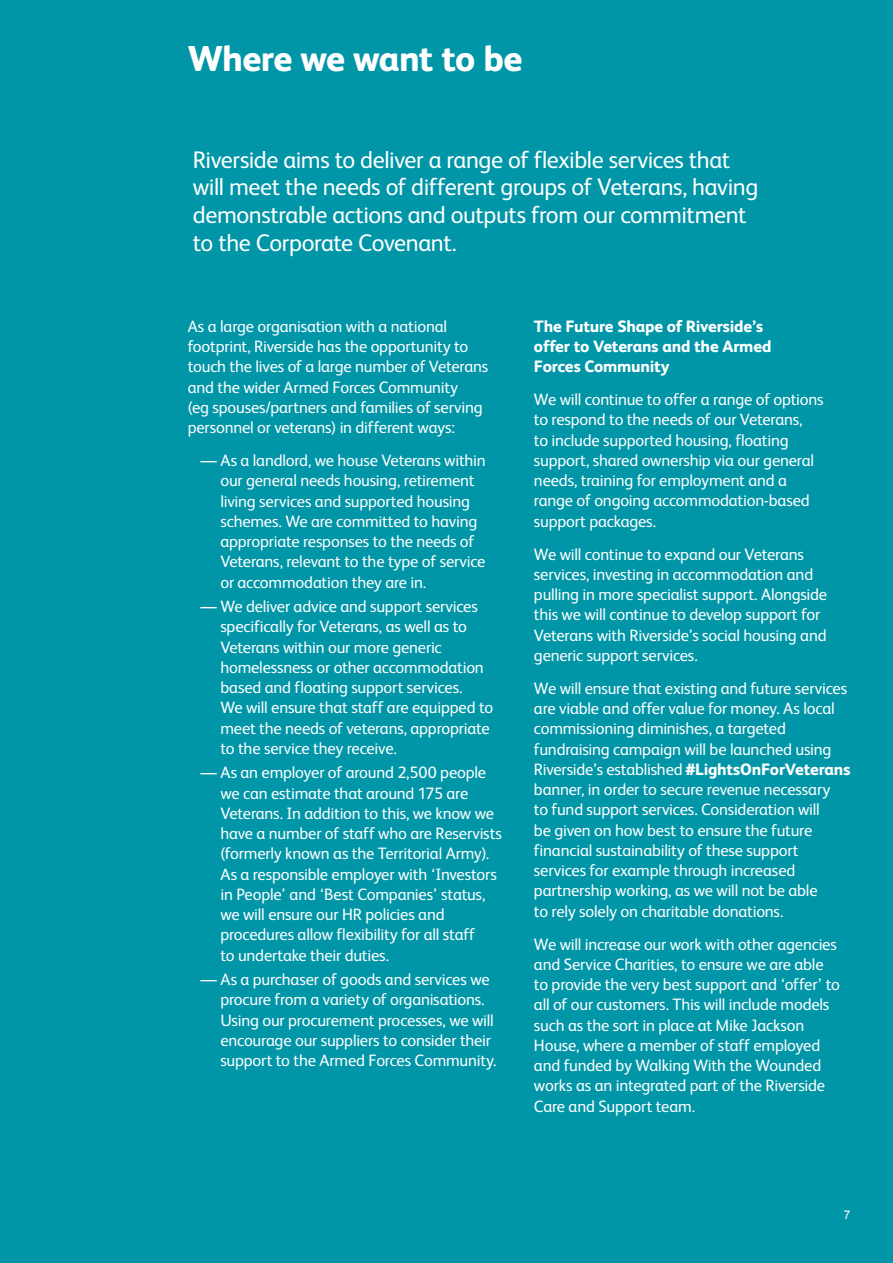
<style>
.page{position:relative;width:893px;height:1263px;background:#0096a8}
.page>*{position:absolute;margin:0;border:0;box-sizing:border-box;transform-origin:0 0}
.t1{font:800 36px "FS Albert";letter-spacing:-.02em;color:#fff}
.t2{font:24px/27.8px "FS Albert";letter-spacing:-.015em;color:#fff}
.t3{font:16.5px/20.2px "FS Albert";letter-spacing:-.01em;color:#fff}
.t4{font:800 16.5px/20.2px "FS Albert";letter-spacing:-.015em;color:#fff}
.t5{font:12px "Arial";color:#fff}
.s1{font-weight:800}
</style>
<div class="page">
<h1 class="t1" style="left:188px;top:37px;width:336px">Where we want to be</h1>
<h2 class="t2" style="left:193px;top:145px;width:567px">Riverside aims to deliver a range of flexible services that will meet the needs of different groups of Veterans, having demonstrable actions and outputs from our commitment to the Corporate Covenant.</h2>
<p class="t3" style="left:188px;top:316px;width:302px">As a large organisation with a national footprint, Riverside has the opportunity to touch the lives of a large number of Veterans and the wider Armed Forces Community<br>(eg spouses/partners and families of serving personnel or veterans) in different ways:</p>
<p class="t3" style="left:220px;top:450px;width:267px;text-indent:-20px">— As a landlord, we house Veterans within our general needs housing, retirement living services and supported housing schemes. We are committed to having appropriate responses to the needs of Veterans, relevant to the type of service or accommodation they are in.</p>
<p class="t3" style="left:220px;top:596px;width:274px;text-indent:-20px">— We deliver advice and support services specifically for Veterans, as well as to Veterans within our more generic homelessness or other accommodation based and floating support services.<br>We will ensure that staff are equipped to meet the needs of veterans, appropriate to the service they receive.</p>
<p class="t3" style="left:220px;top:762px;width:283px;text-indent:-20px">— As an employer of around 2,500 people we can estimate that around 175 are Veterans. In addition to this, we know we have a number of staff who are Reservists (formerly known as the Territorial Army).<br>As a responsible employer with ‘Investors in People’ and ‘Best Companies’ status, we will ensure our HR policies and procedures allow flexibility for all staff<br>to undertake their duties.</p>
<p class="t3" style="left:220px;top:969px;width:278px;text-indent:-20px">— As a purchaser of goods and services we procure from a variety of organisations.<br>Using our procurement processes, we will encourage our suppliers to consider their support to the Armed Forces Community.</p>
<p class="t4" style="left:534px;top:316px;width:239px">The Future Shape of Riverside’s offer to Veterans and the Armed<br>Forces Community</p>
<p class="t3" style="left:534px;top:389px;width:291px">We will continue to offer a range of options to respond to the needs of our Veterans,<br>to include supported housing, floating support, shared ownership via our general needs, training for employment and a range of ongoing accommodation-based support packages.</p>
<p class="t3" style="left:534px;top:544px;width:295px">We will continue to expand our Veterans services, investing in accommodation and pulling in more specialist support. Alongside this we will continue to develop support for Veterans with Riverside’s social housing and generic support services.</p>
<p class="t3" style="left:534px;top:678px;width:318px">We will ensure that existing and future services are viable and offer value for money. As local commissioning diminishes, a targeted fundraising campaign will be launched using Riverside’s established <span class="s1">#LightsOnForVeterans </span>banner, in order to secure revenue necessary<br>to fund support services. Consideration will<br>be given on how best to ensure the future financial sustainability of these support services for example through increased partnership working, as we will not be able<br>to rely solely on charitable donations.</p>
<p class="t3" style="left:534px;top:934px;width:308px">We will increase our work with other agencies and Service Charities, to ensure we are able to provide the very best support and ‘offer’ to all of our customers. This will include models such as the sort in place at Mike Jackson House, where a member of staff employed and funded by Walking With the Wounded works as an integrated part of the Riverside Care and Support team.</p>
<p class="t5" style="left:844px;top:1206px;width:8px">7</p>
</div>
